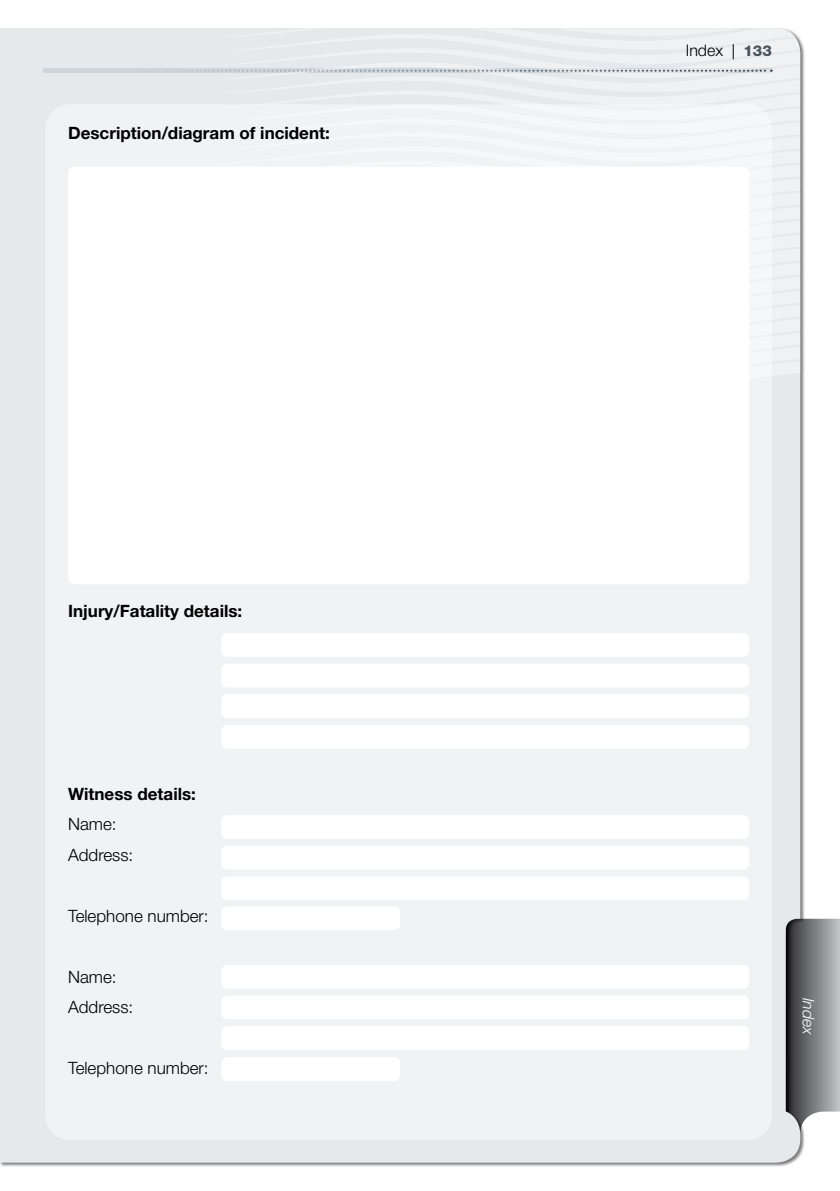
<style>
.page{position:relative;width:840px;height:1191px;background:#fff}
.page>*{position:absolute;margin:0;border:0;box-sizing:border-box;transform-origin:0 0}
.t1{font:700 17px "Helvetica Neue LT Pro";color:#000}
.t2{font:300 17px/30.4px "Helvetica Neue LT Pro";color:#000}
.t3{font:300 16px "Helvetica Neue LT Pro";color:#000}
.t4{font:italic 300 16px "Helvetica Neue LT Pro";color:#fff}
.s1{font-weight:400;font-size:15px}
.s2{font-weight:800;font-size:15px;color:#48535b}
</style>
<div class="page">
<svg style="left:804px;top:918px;width:35px;height:203px;background:#939597"></svg>
<div style="left:0;top:28px;width:799px;height:1134px;background:#e5e9ec"></div>
<svg style="left:45px;top:28px;width:754px;height:359px"></svg>
<div style="left:45px;top:104px;width:726px;height:1036px;background:#f0f2f4;border-radius:24px"></div>
<div style="left:221px;top:995px;width:527px;height:24px;background:#fff;border-radius:6px"></div>
<div style="left:221px;top:1026px;width:527px;height:24px;background:#fff;border-radius:6px"></div>
<div style="left:221px;top:1057px;width:179px;height:24px;background:#fff;border-radius:6px"></div>
<div style="left:221px;top:906px;width:179px;height:24px;background:#fff;border-radius:6px"></div>
<div style="left:221px;top:876px;width:527px;height:24px;background:#fff;border-radius:6px"></div>
<div style="left:221px;top:694px;width:527px;height:24px;background:#fff;border-radius:6px"></div>
<div style="left:221px;top:725px;width:527px;height:23px;background:#fff;border-radius:6px"></div>
<div style="left:221px;top:845px;width:527px;height:24px;background:#fff;border-radius:6px"></div>
<div style="left:221px;top:663px;width:527px;height:24px;background:#fff;border-radius:6px"></div>
<div style="left:221px;top:964px;width:527px;height:24px;background:#fff;border-radius:6px"></div>
<div style="left:221px;top:815px;width:527px;height:24px;background:#fff;border-radius:6px"></div>
<div style="left:221px;top:633px;width:527px;height:24px;background:#fff;border-radius:6px"></div>
<div style="left:68px;top:167px;width:680px;height:417px;background:#fff;border-radius:6px"></div>
<p class="t1" style="left:68px;top:123px;width:263px">Description/diagram of incident:</p>
<p class="t1" style="left:68px;top:600px;width:176px">Injury/Fatality details:</p>
<p class="t1" style="left:68px;top:783px;width:129px">Witness details:</p>
<p class="t2" style="left:68px;top:808px;width:67px">Name:<br>Address:</p>
<p class="t2" style="left:68px;top:900px;width:142px">Telephone number:</p>
<p class="t2" style="left:68px;top:961px;width:67px">Name:<br>Address:</p>
<p class="t2" style="left:68px;top:1052px;width:142px">Telephone number:</p>
<p class="t3" style="left:685px;top:40px;width:87px">Index <span class="s1">|</span> <span class="s2">133</span></p>
<p class="t4" style="left:817px;top:997px;width:39px;rotate:90deg">Index</p>
</div>
